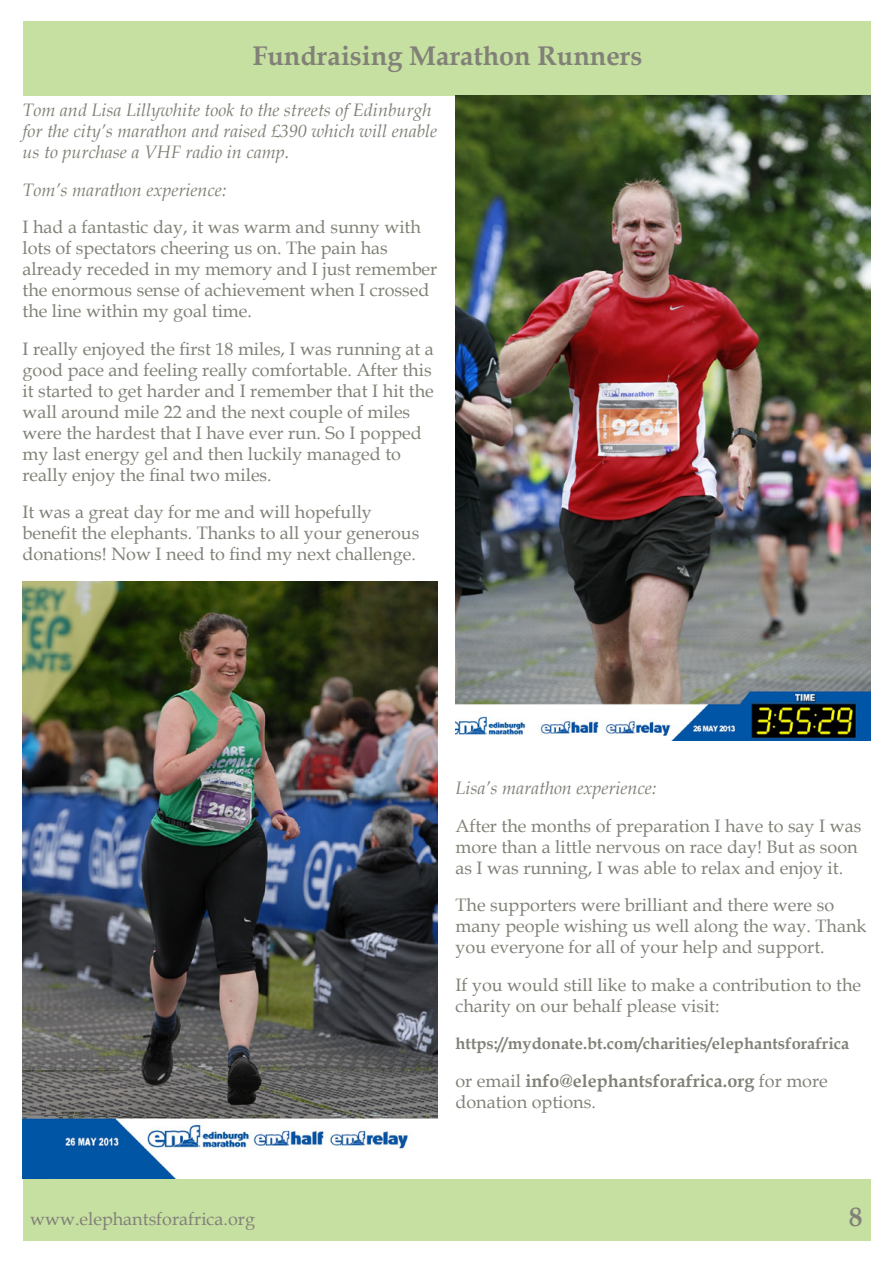
<style>
.page{position:relative;width:893px;height:1263px;background:#fff}
.page>*{position:absolute;margin:0;border:0;box-sizing:border-box;transform-origin:0 0}
.t1{font:700 27px "Book Antiqua";color:#828178}
.t2{font:18px/21px "Book Antiqua";color:#828178}
.t3{font:italic 18px/21px "Book Antiqua";color:#828178}
.t4{font:700 16.5px "Book Antiqua";color:#828178}
.s1{font-weight:700}
</style>
<div class="page">
<div style="left:22px;top:22px;width:848px;height:74px;background:#c6e0a2"></div>
<div style="left:22px;top:1179px;width:848px;height:61px;background:#c6e0a2"></div>
<img style="left:455px;top:96px;width:415px;height:645px">
<img style="left:23px;top:582px;width:414px;height:597px">
<h1 class="t1" style="left:252px;top:37px;width:391px">Fundraising Marathon Runners</h1>
<p class="t3" style="left:22px;top:99px;width:416px">Tom and Lisa Lillywhite took to the streets of Edinburgh for the city’s marathon and raised £390 which will enable us to purchase a VHF radio in camp.</p>
<p class="t3" style="left:22px;top:179px;width:205px">Tom’s marathon experience:</p>
<p class="t2" style="left:22px;top:216px;width:416px">I had a fantastic day, it was warm and sunny with lots of spectators cheering us on. The pain has already receded in my memory and I just remember the enormous sense of achievement when I crossed the line within my goal time.</p>
<p class="t2" style="left:22px;top:338px;width:413px">I really enjoyed the first 18 miles, I was running at a good pace and feeling really comfortable. After this it started to get harder and I remember that I hit the wall around mile 22 and the next couple of miles were the hardest that I have ever run. So I popped my last energy gel and then luckily managed to really enjoy the final two miles.</p>
<p class="t2" style="left:22px;top:501px;width:398px">It was a great day for me and will hopefully benefit the elephants. Thanks to all your generous donations! Now I need to find my next challenge.</p>
<p class="t3" style="left:455px;top:777px;width:202px">Lisa’s marathon experience:</p>
<p class="t2" style="left:455px;top:815px;width:407px">After the months of preparation I have to say I was more than a little nervous on race day! But as soon as I was running, I was able to relax and enjoy it.</p>
<p class="t2" style="left:455px;top:894px;width:413px">The supporters were brilliant and there were so many people wishing us well along the way. Thank you everyone for all of your help and support.</p>
<p class="t2" style="left:455px;top:974px;width:407px">If you would still like to make a contribution to the charity on our behalf please visit:</p>
<p class="t4" style="left:455px;top:1032px;width:395px">https://mydonate.bt.com/charities/elephantsforafrica</p>
<p class="t2" style="left:455px;top:1070px;width:374px">or email <span class="s1">info@elephantsforafrica.org</span> for more donation options.</p>
<p class="t2" style="left:30px;top:1207px;width:227px">www.elephantsforafrica.org</p>
<h1 class="t1" style="left:849px;top:1198px;width:15px">8</h1>
</div>
